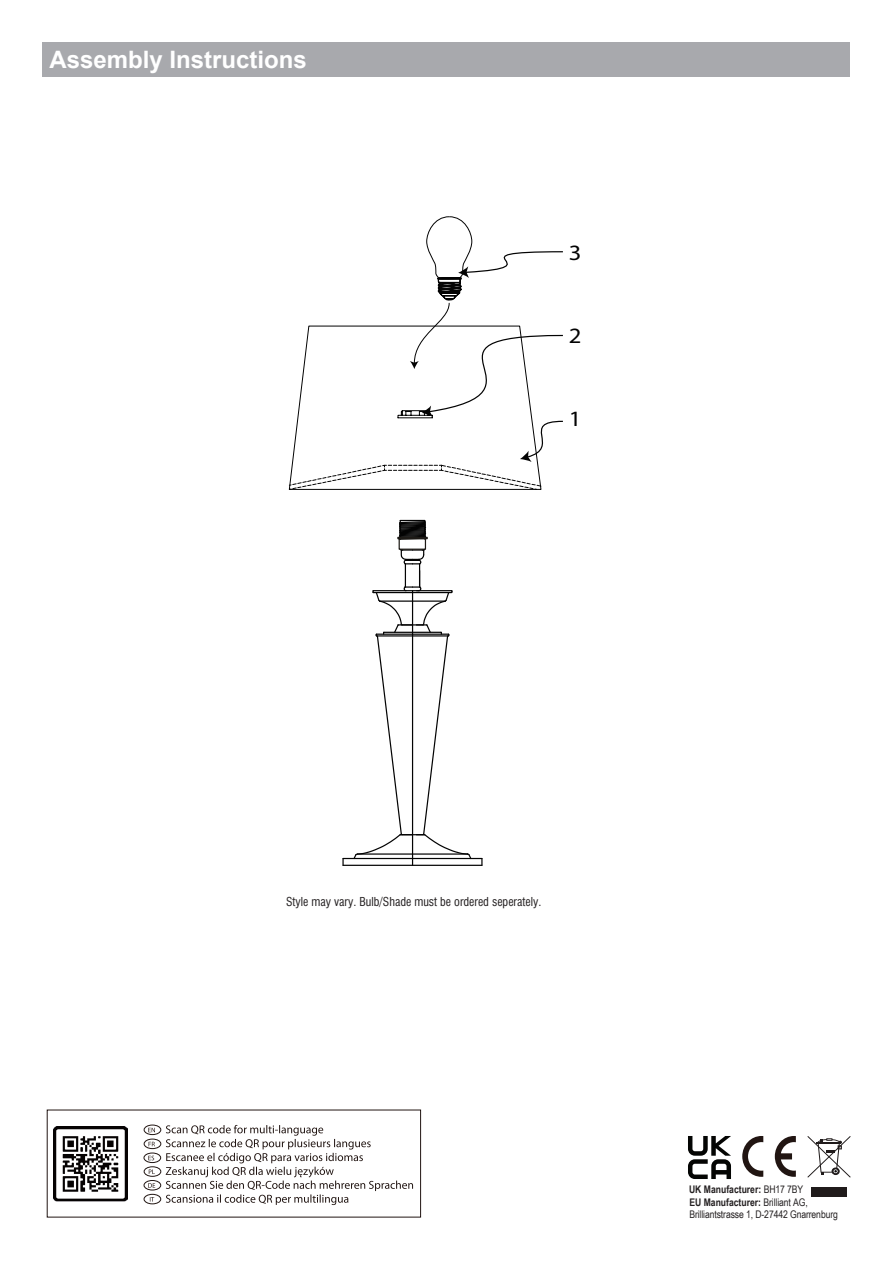
<style>
.page{position:relative;width:893px;height:1263px;background:#fff}
.page>*{position:absolute;margin:0;border:0;box-sizing:border-box;transform-origin:0 0}
.t1{font:700 24px "Arial";color:#fff}
.t2{font:21.9px "Myriad";color:#030303;scale:1.13 1}
.t3{font:condensed 12px "Swiss 721 BT";color:#231f20}
.t4{font:10.5px/12px "Arial Narrow";letter-spacing:-.01em;color:#231f20}
.t5{font:700 10.5px "Arial Narrow";color:#231f20}
.s1{font-weight:400}
.s2{font-weight:700}
</style>
<div class="page">
<div style="left:43px;top:43px;width:807px;height:34px;background:#a8a9ad"></div>
<svg style="left:288px;top:216px;width:275px;height:274px"></svg>
<svg style="left:342px;top:858px;width:2px;height:7px"></svg>
<svg style="left:481px;top:858px;width:2px;height:7px"></svg>
<hr style="left:412px;top:591px;width:1px;height:274px;background:#030303">
<hr style="left:343px;top:858px;width:139px;height:1px;background:#030303">
<hr style="left:343px;top:865px;width:139px;height:1px;background:#030303">
<svg style="left:352px;top:520px;width:120px;height:340px"></svg>
<svg style="left:807px;top:1136px;width:44px;height:41px"></svg>
<div style="left:811px;top:1187px;width:36px;height:10px;background:#201b1b"></div>
<svg style="left:166px;top:1125px;width:247px;height:80px"></svg>
<div style="left:144px;top:1125px;width:17px;height:10px;border:1px solid #211512;border-radius:50%"></div>
<svg style="left:148px;top:1128px;width:7px;height:4px"></svg>
<div style="left:144px;top:1180px;width:17px;height:10px;border:1px solid #211512;border-radius:50%"></div>
<svg style="left:148px;top:1183px;width:7px;height:5px"></svg>
<div style="left:144px;top:1139px;width:17px;height:10px;border:1px solid #211512;border-radius:50%"></div>
<svg style="left:149px;top:1142px;width:6px;height:4px"></svg>
<div style="left:144px;top:1194px;width:17px;height:10px;border:1px solid #211512;border-radius:50%"></div>
<div style="left:144px;top:1153px;width:17px;height:10px;border:1px solid #211512;border-radius:50%"></div>
<svg style="left:148px;top:1156px;width:6px;height:4px"></svg>
<div style="left:144px;top:1166px;width:17px;height:10px;border:1px solid #211512;border-radius:50%"></div>
<svg style="left:149px;top:1169px;width:6px;height:5px"></svg>
<img style="left:54px;top:1127px;width:74px;height:75px">
<svg style="left:742px;top:1136px;width:21px;height:41px"></svg>
<svg style="left:775px;top:1136px;width:21px;height:41px"></svg>
<svg style="left:688px;top:1136px;width:43px;height:43px"></svg>
<h1 class="t1" style="left:50px;top:43px;width:259px">Assembly Instructions</h1>
<h2 class="t2" style="left:569px;top:242px;width:13px">3</h2>
<h2 class="t2" style="left:569px;top:325px;width:13px">2</h2>
<h2 class="t2" style="left:569px;top:407px;width:13px">1</h2>
<p class="t3" style="left:286px;top:895px;width:257px">Style may vary. Bulb/Shade must be ordered seperately.</p>
<p class="t5" style="left:689px;top:1181px;width:116px">UK Manufacturer: <span class="s1">BH17 7BY</span></p>
<p class="t4" style="left:689px;top:1196px;width:150px"><span class="s2">EU Manufacturer:</span> Brilliant AG,<br>Brilliantstrasse 1, D-27442 Gnarrenburg</p>
</div>
